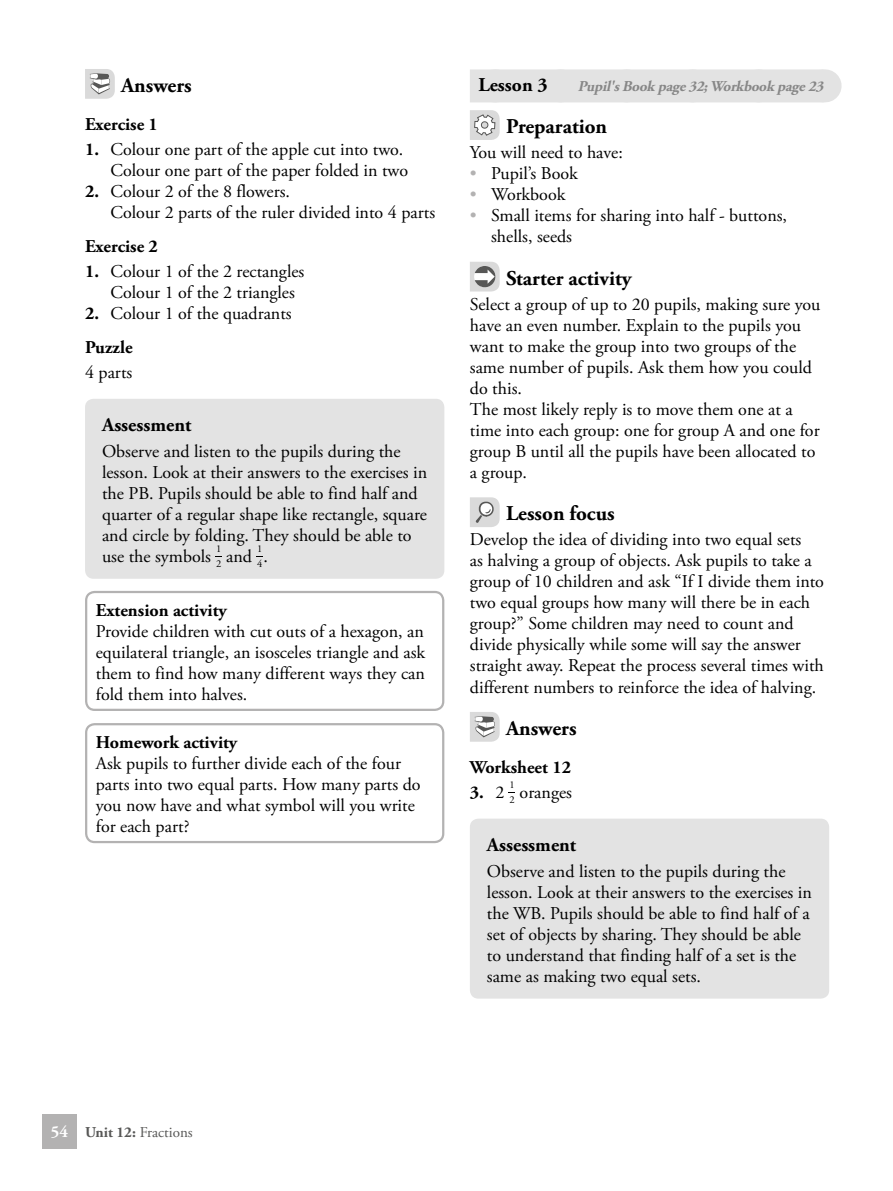
<style>
.page{position:relative;width:893px;height:1191px;background:#fff}
.page>*{position:absolute;margin:0;border:0;box-sizing:border-box;transform-origin:0 0}
.t1{font:700 21px "Adobe Garamond Pro";color:#000}
.t2{font:700 19.5px "Adobe Garamond Pro";color:#000}
.t3{font:18px/21px "Adobe Garamond Pro";color:#000}
.t4{font:700 18px "Adobe Garamond Pro";color:#000}
.t5{font:italic 700 15px "Adobe Garamond Pro";color:#878787}
.t6{font:15px "Adobe Garamond Pro";color:#575756}
.t7{font:10.5px/15.1px "Adobe Garamond Pro";color:#000}
.s1{font-weight:700}
.s2{color:#b3b2b2}
.s3{font-weight:700;font-size:16.5px;color:#fff}
</style>
<div class="page">
<div style="left:43px;top:1114px;width:34px;height:34px;background:#b3b2b2"></div>
<div style="left:85px;top:399px;width:359px;height:180px;background:#e3e3e3;border-radius:9px"></div>
<div style="left:85px;top:591px;width:359px;height:120px;border:2px solid #b3b2b2;border-radius:9px"></div>
<div style="left:85px;top:723px;width:359px;height:120px;border:2px solid #b3b2b2;border-radius:9px"></div>
<hr style="left:824px;top:69px;width:1px;height:33px;background:#e3e3e3">
<div style="left:470px;top:69px;width:354px;height:33px;background:#e3e3e3"></div>
<div style="left:470px;top:818px;width:359px;height:180px;background:#e3e3e3;border-radius:9px"></div>
<svg style="left:85px;top:69px;width:30px;height:30px"></svg>
<svg style="left:470px;top:110px;width:30px;height:30px"></svg>
<svg style="left:470px;top:262px;width:30px;height:29px"></svg>
<svg style="left:470px;top:497px;width:30px;height:30px"></svg>
<svg style="left:470px;top:712px;width:30px;height:29px"></svg>
<p class="t1" style="left:121px;top:73px;width:72px">Answers</p>
<p class="t4" style="left:85px;top:114px;width:74px">Exercise 1</p>
<p class="t3" style="left:85px;top:139px;width:325px;text-align:right"><span class="s1">1.</span> Colour one part of the apple cut into two.<br>Colour one part of the paper folded in two</p>
<p class="t3" style="left:111px;top:181px;width:326px;text-indent:-26px"><span class="s1">2.</span> Colour 2 of the 8 flowers.<br>Colour 2 parts of the ruler divided into 4 parts</p>
<p class="t4" style="left:85px;top:236px;width:74px">Exercise 2</p>
<p class="t3" style="left:111px;top:261px;width:195px;text-indent:-26px"><span class="s1">1.</span> Colour 1 of the 2 rectangles<br>Colour 1 of the 2 triangles</p>
<p class="t3" style="left:85px;top:297px;width:208px;line-height:33.8px"><span class="s1">2.</span> Colour 1 of the quadrants<br><span class="s1">Puzzle</span></p>
<p class="t3" style="left:85px;top:362px;width:49px">4 parts</p>
<p class="t2" style="left:102px;top:414px;width:91px">Assessment</p>
<p class="t3" style="left:102px;top:441px;width:327px">Observe and listen to the pupils during the lesson. Look at their answers to the exercises in the PB. Pupils should be able to find half and quarter of a regular shape like rectangle, square and circle by folding. They should be able to use the symbols <sub>2</sub> and</p>
<p class="t7" style="left:216px;top:541px;width:7px">1</p>
<p class="t7" style="left:257px;top:541px;width:12px">1<br>4<sup>.</sup></p>
<p class="t4" style="left:96px;top:600px;width:133px">Extension activity</p>
<p class="t3" style="left:96px;top:621px;width:331px;text-align:justify">Provide children with cut outs of a hexagon, an equilateral triangle, an isosceles triangle and ask them to find how many different ways they can fold them into halves.</p>
<p class="t4" style="left:96px;top:732px;width:143px">Homework activity</p>
<p class="t3" style="left:96px;top:754px;width:326px">Ask pupils to further divide each of the four parts into two equal parts. How many parts do you now have and what symbol will you write for each part?</p>
<p class="t2" style="left:478px;top:73px;width:71px">Lesson 3</p>
<p class="t5" style="left:578px;top:77px;width:251px">Pupil'sBook page32;Workbook page23</p>
<p class="t1" style="left:506px;top:114px;width:103px">Preparation</p>
<p class="t3" style="left:470px;top:143px;width:154px">You will need to have:</p>
<p class="t3" style="left:470px;top:164px;width:109px"><span class="s2">•</span> Pupil’s Book</p>
<p class="t3" style="left:470px;top:185px;width:97px"><span class="s2">•</span> Workbook</p>
<p class="t3" style="left:491px;top:206px;width:297px;text-indent:-21px"><span class="s2">•</span> Small items for sharing into half - buttons, shells, seeds</p>
<p class="t1" style="left:506px;top:266px;width:127px">Starter activity</p>
<p class="t3" style="left:470px;top:294px;width:352px">Select a group of up to 20 pupils, making sure you have an even number. Explain to the pupils you want to make the group into two groups of the same number of pupils. Ask them how you could do this.<br>The most likely reply is to move them one at a time into each group: one for group A and one for group B until all the pupils have been allocated to a group.</p>
<p class="t1" style="left:506px;top:501px;width:110px">Lesson focus</p>
<p class="t3" style="left:470px;top:530px;width:356px">Develop the idea of dividing into two equal sets<br>as halving a group of objects. Ask pupils to take a group of 10 children and ask “If I divide them into two equal groups how many will there be in each group?” Some children may need to count and divide physically while some will say the answer straight away. Repeat the process several times with different numbers to reinforce the idea of halving.</p>
<p class="t1" style="left:506px;top:716px;width:72px">Answers</p>
<p class="t4" style="left:470px;top:756px;width:103px">Worksheet 12</p>
<p class="t3" style="left:470px;top:782px;width:104px"><span class="s1">3.</span> 2 <sub>2</sub> oranges</p>
<p class="t7" style="left:509px;top:777px;width:7px">1</p>
<p class="t2" style="left:487px;top:833px;width:91px">Assessment</p>
<p class="t3" style="left:487px;top:861px;width:327px">Observe and listen to the pupils during the lesson. Look at their answers to the exercises in the WB. Pupils should be able to find half of a set of objects by sharing. They should be able to understand that finding half of a set is the same as making two equal sets.</p>
<p class="t6" style="left:51px;top:1122px;width:143px"><span class="s3">54</span> <span class="s1">Unit 12:</span> Fractions</p>
</div>
